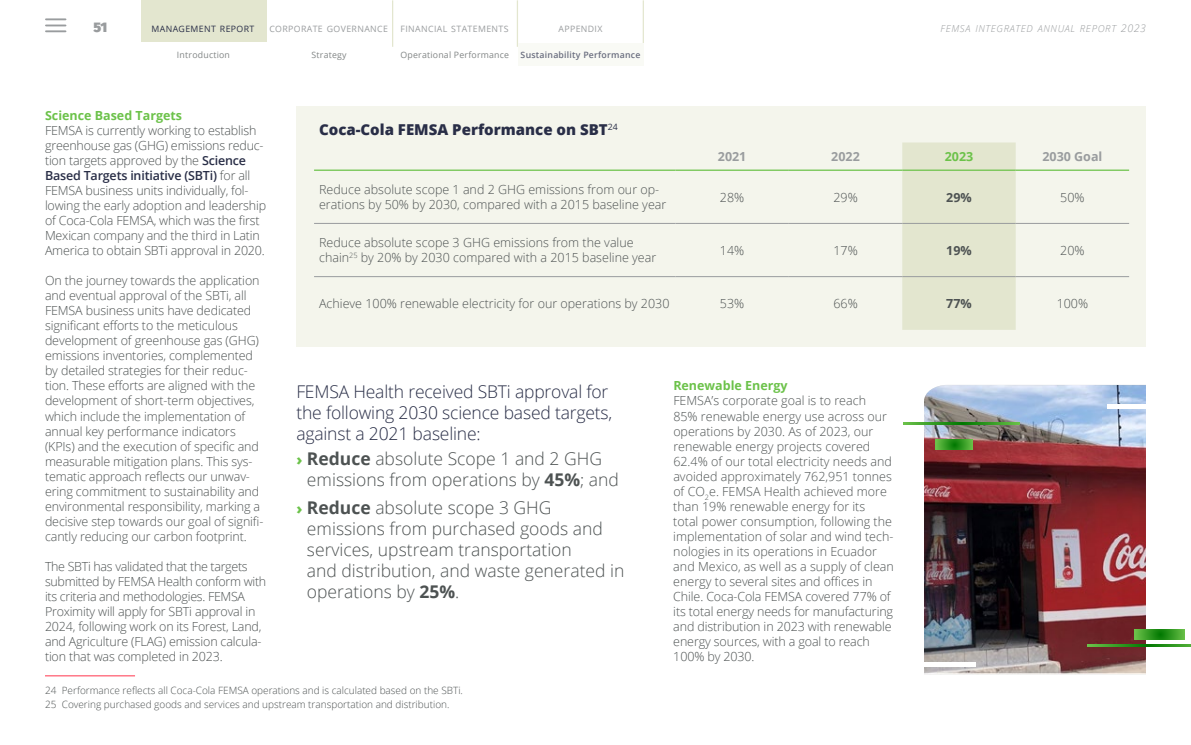
<style>
.page{position:relative;width:1191px;height:745px;background:#fff}
.page>*{position:absolute;margin:0;border:0;box-sizing:border-box;transform-origin:0 0}
.t1{font:300 17.5px/21px "Open Sans";color:#4d5252}
.t2{font:300 17.5px/21px "Open Sans";letter-spacing:-.01em;color:#292e47}
.t3{font:800 15px "Open Sans";color:#292e47}
.t4{font:900 13.75px "Fira Sans";color:#999c9e}
.t5{font:300 12.5px/15px "Open Sans";letter-spacing:-.01em;color:#4d5252}
.t6{font:700 12.5px "Open Sans";color:#6cc24a}
.t7{font:700 12.5px "Open Sans";color:#999c9e}
.t8{font:700 12.5px "Open Sans";color:#4d5252}
.t9{font:300 10px/14.1px "Open Sans";color:#4d5252}
.t10{font:italic 300 9.62px "Open Sans";letter-spacing:.07em;color:#999c9e}
.t11{font:8.75px "Open Sans";letter-spacing:.045em;color:#999c9e}
.t12{font:8.75px "Open Sans";letter-spacing:.025em;color:#828686}
.t13{font:600 8.75px "Open Sans";letter-spacing:.025em;color:#696d7e}
.t14{font:8.75px "Open Sans";letter-spacing:.045em;color:#292e47}
.s1{font-size:10.62px}
.s2{font-weight:600;color:#292e47}
.s3{font-weight:800;font-size:15px;color:#6cc24a}
.s4{font-weight:700}
</style>
<div class="page">
<img style="left:924px;top:384px;width:222px;height:290px">
<svg style="left:1135px;top:628px;width:49px;height:10px"></svg>
<svg style="left:903px;top:422px;width:116px;height:2px"></svg>
<svg style="left:936px;top:439px;width:36px;height:10px"></svg>
<hr style="left:1107px;top:404px;width:65px;height:4px;background:#fff">
<div style="left:909px;top:661px;width:66px;height:5px;background:#fff"></div>
<svg style="left:1087px;top:644px;width:104px;height:2px"></svg>
<div style="left:296px;top:106px;width:850px;height:241px;background:#f4f5ec"></div>
<hr style="left:45px;top:674px;width:90px;height:2px;background:#ff5d70">
<div style="left:902px;top:142px;width:113px;height:187px;background:#e3e6cf"></div>
<hr style="left:314px;top:223px;width:361px;height:1px;background:#999c9e">
<hr style="left:675px;top:223px;width:114px;height:1px;background:#999c9e">
<hr style="left:789px;top:223px;width:113px;height:1px;background:#999c9e">
<hr style="left:902px;top:223px;width:113px;height:1px;background:#999c9e">
<hr style="left:1015px;top:223px;width:114px;height:1px;background:#999c9e">
<hr style="left:314px;top:276px;width:361px;height:1px;background:#999c9e">
<hr style="left:675px;top:276px;width:114px;height:1px;background:#999c9e">
<hr style="left:789px;top:276px;width:113px;height:1px;background:#999c9e">
<hr style="left:902px;top:276px;width:113px;height:1px;background:#999c9e">
<hr style="left:1015px;top:276px;width:114px;height:1px;background:#999c9e">
<hr style="left:314px;top:169px;width:361px;height:2px;background:#6cc24a">
<hr style="left:675px;top:169px;width:114px;height:2px;background:#6cc24a">
<hr style="left:789px;top:169px;width:113px;height:2px;background:#6cc24a">
<hr style="left:902px;top:169px;width:113px;height:2px;background:#6cc24a">
<hr style="left:1015px;top:169px;width:114px;height:2px;background:#6cc24a">
<div style="left:141px;top:0;width:125px;height:41px;background:#e3e6cf"></div>
<hr style="left:642px;top:0;width:2px;height:47px;background:#e3e6cf">
<hr style="left:517px;top:0;width:1px;height:47px;background:#e3e6cf">
<hr style="left:392px;top:0;width:1px;height:47px;background:#e3e6cf">
<div style="left:517px;top:43px;width:126px;height:23px;background:#f9faf5"></div>
<hr style="left:46px;top:18px;width:20px;height:2px;background:#999c9e">
<svg style="left:46px;top:25px;width:20px;height:1px"></svg>
<hr style="left:46px;top:30px;width:20px;height:2px;background:#999c9e">
<p class="t4" style="left:94px;top:15px;width:15px">51</p>
<p class="t10" style="left:940px;top:22px;width:207px">FEMSA INTEGRATED ANNUAL REPORT <span class="s1">2023</span></p>
<p class="t13" style="left:520px;top:49px;width:121px">Sustainability Performance</p>
<p class="t14" style="left:151px;top:23px;width:104px">MANAGEMENT REPORT</p>
<p class="t11" style="left:269px;top:23px;width:120px">CORPORATE GOVERNANCE</p>
<p class="t11" style="left:400px;top:23px;width:109px">FINANCIAL STATEMENTS</p>
<p class="t11" style="left:558px;top:23px;width:46px">APPENDIX</p>
<p class="t12" style="left:177px;top:49px;width:55px">Introduction</p>
<p class="t12" style="left:312px;top:49px;width:37px">Strategy</p>
<p class="t12" style="left:400px;top:49px;width:110px">Operational Performance</p>
<p class="t6" style="left:45px;top:107px;width:139px">Science Based Targets</p>
<p class="t5" style="left:45px;top:123px;width:223px">FEMSA is currently working to establish greenhouse gas (GHG) emissions reduc&shy;tion targets approved by the <span class="s2">Science Based Targets initiative (SBTi)</span> for all FEMSA business units individually, fol&shy;lowing the early adoption and leadership of Coca-Cola FEMSA, which was the first Mexican company and the third in Latin America to obtain SBTi approval in 2020.</p>
<p class="t5" style="left:45px;top:273px;width:220px">On the journey towards the application and eventual approval of the SBTi, all FEMSA business units have dedicated significant efforts to the meticulous development of greenhouse gas (GHG) emissions inventories, complemented by detailed strategies for their reduc&shy;tion. These efforts are aligned with the development of short-term objectives, which include the implementation of annual key performance indicators (KPIs) and the execution of specific and measurable mitigation plans. This sys&shy;tematic approach reflects our unwav&shy;ering commitment to sustainability and environmental responsibility, marking a decisive step towards our goal of signifi&shy;cantly reducing our carbon footprint.</p>
<p class="t5" style="left:45px;top:558px;width:223px">The SBTi has validated that the targets submitted by FEMSA Health conform with its criteria and methodologies. FEMSA Proximity will apply for SBTi approval in 2024, following work on its Forest, Land, and Agriculture (FLAG) emission calcula&shy;tion that was completed in 2023.</p>
<p class="t9" style="left:45px;top:682px;width:419px">24 Performance reflects all Coca-Cola FEMSA operations and is calculated based on the SBTi.<br>25 Covering purchased goods and services and upstream transportation and distribution.</p>
<p class="t3" style="left:319px;top:118px;width:300px">Coca-Cola FEMSA Performance on SBT<sup>24</sup></p>
<p class="t7" style="left:718px;top:148px;width:30px">2021</p>
<p class="t7" style="left:831px;top:148px;width:30px">2022</p>
<p class="t6" style="left:944px;top:148px;width:30px">2023</p>
<p class="t7" style="left:1042px;top:148px;width:61px">2030 Goal</p>
<p class="t5" style="left:319px;top:181px;width:349px">Reduce absolute scope 1 and 2 GHG emissions from our op&shy;erations by 50% by 2030, compared with a 2015 baseline year</p>
<p class="t5" style="left:720px;top:189px;width:26px">28%</p>
<p class="t5" style="left:833px;top:189px;width:26px">29%</p>
<p class="t8" style="left:946px;top:188px;width:27px">29%</p>
<p class="t5" style="left:1060px;top:189px;width:26px">50%</p>
<p class="t5" style="left:319px;top:235px;width:339px">Reduce absolute scope 3 GHG emissions from the value chain<sup>25</sup> by 20% by 2030 compared with a 2015 baseline year</p>
<p class="t5" style="left:720px;top:242px;width:26px">14%</p>
<p class="t5" style="left:833px;top:242px;width:26px">17%</p>
<p class="t8" style="left:946px;top:241px;width:27px">19%</p>
<p class="t5" style="left:1060px;top:242px;width:26px">20%</p>
<p class="t5" style="left:319px;top:295px;width:352px">Achieve 100% renewable electricity for our operations by 2030</p>
<p class="t5" style="left:720px;top:295px;width:26px">53%</p>
<p class="t5" style="left:833px;top:295px;width:26px">66%</p>
<p class="t8" style="left:946px;top:294px;width:27px">77%</p>
<p class="t5" style="left:1056px;top:295px;width:33px">100%</p>
<p class="t6" style="left:673px;top:377px;width:116px">Renewable Energy</p>
<p class="t5" style="left:673px;top:393px;width:222px">FEMSA’s corporate goal is to reach<br>85% renewable energy use across our operations by 2030. As of 2023, our renewable energy projects covered 62.4% of our total electricity needs and avoided approximately 762,951 tonnes of CO<sub>2</sub>e. FEMSA Health achieved more than 19% renewable energy for its<br>total power consumption, following the implementation of solar and wind tech&shy;nologies in its operations in Ecuador and Mexico, as well as a supply of clean energy to several sites and offices in Chile. Coca-Cola FEMSA covered 77% of its total energy needs for manufacturing and distribution in 2023 with renewable energy sources, with a goal to reach 100% by 2030.</p>
<h1 class="t2" style="left:296px;top:381px;width:317px">FEMSA Health received SBTi approval for the following 2030 science based targets, against a 2021 baseline:</h1>
<h1 class="t1" style="left:307px;top:447px;width:313px;text-indent:-11px"><span class="s3">›</span> <span class="s4">Reduce</span> absolute Scope 1 and 2 GHG emissions from operations by <span class="s4">45%</span>; and</h1>
<h1 class="t1" style="left:307px;top:496px;width:319px;text-indent:-11px"><span class="s3">›</span> <span class="s4">Reduce</span> absolute scope 3 GHG emissions from purchased goods and services, upstream transportation<br>and distribution, and waste generated in operations by <span class="s4">25%</span>.</h1>
</div>
